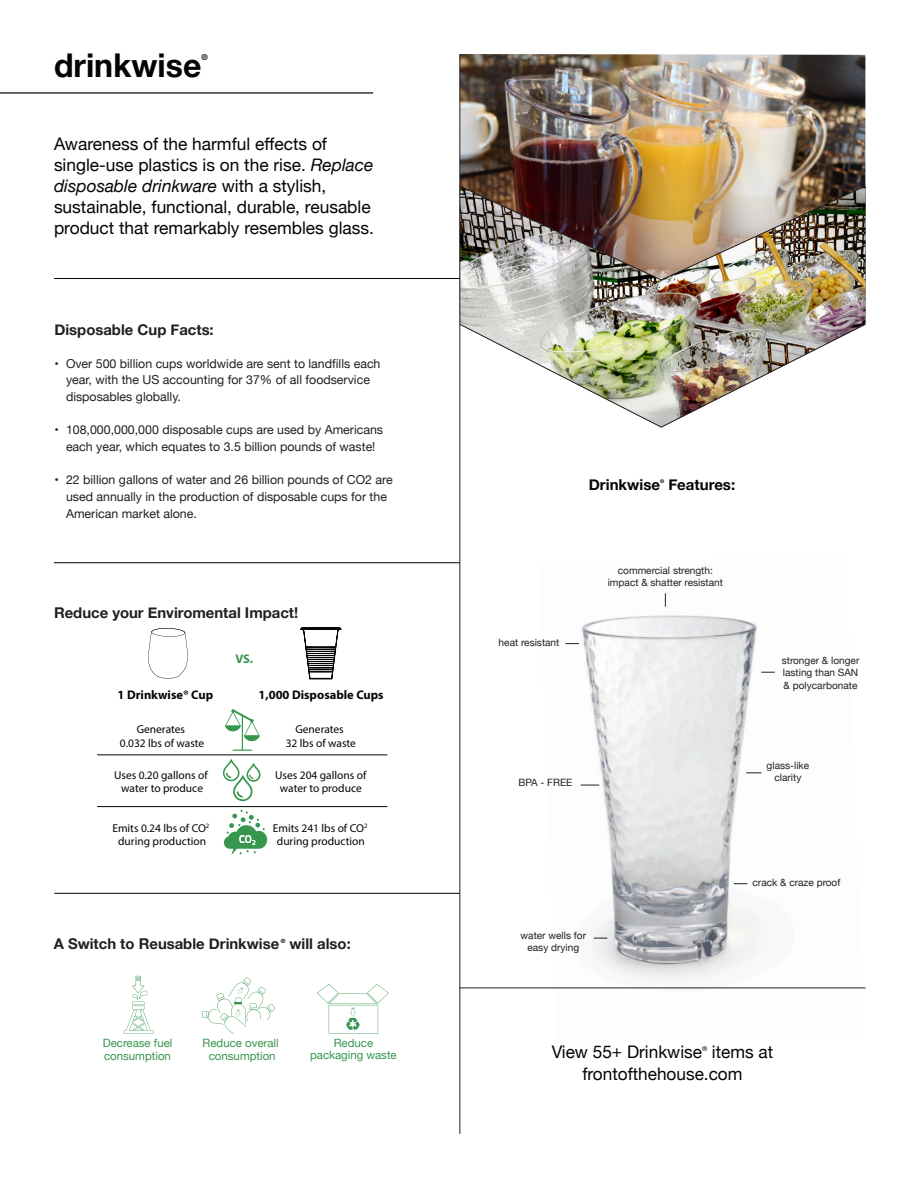
<style>
.page{position:relative;width:918px;height:1188px;background:#fff}
.page>*{position:absolute;margin:0;border:0;box-sizing:border-box;transform-origin:0 0}
.t1{font:700 32.7px "Helvetica Neue";color:#040503}
.Intro_Circle{font:17.4px/20.9px "Helvetica Neue";color:#040503}
.Intro_Circle-2{font:700 15px "Helvetica Neue";color:#040503}
.Intro_Circle-3{font:700 14.85px "Helvetica Neue";color:#231f20}
.t2{font:700 14.55px "Helvetica Neue";color:#040503}
.t3{font:12.45px/16.6px "Helvetica Neue";color:#231f20}
.t4{font:700 12.45px "Myriad Pro";color:#050504}
.t5{font:700 12.45px "Myriad Pro";color:#36964d}
.t6{font:11.4px/13.8px "Myriad Pro";color:#050504;text-align:center}
.t7{font:11.4px/13.8px "Helvetica Neue";color:#36964d;text-align:center}
.t8{font:10.05px/12.1px "Helvetica Neue";color:#231f20;text-align:center}
.t9{font:700 8.1px "Helvetica Neue";color:#040503}
.Intro_Circle-4{font:6.45px "Helvetica Neue";color:#040503}
.t10{font:700 6px "Helvetica Neue";color:#040503}
.Intro_Circle-5{font:700 5.7px "Helvetica Neue";color:#040503}
.Intro_Circle-6{font:700 5.1px "Helvetica Neue";color:#040503}
.s1{font-style:italic}
</style>
<div class="page">
<img style="left:461px;top:54px;width:404px;height:132px">
<img style="left:461px;top:280px;width:404px;height:44px">
<img style="left:539px;top:593px;width:325px;height:395px">
<svg style="left:565px;top:643px;width:14px;height:1px"></svg>
<svg style="left:761px;top:672px;width:14px;height:1px"></svg>
<svg style="left:746px;top:773px;width:15px;height:1px"></svg>
<svg style="left:581px;top:785px;width:18px;height:1px"></svg>
<svg style="left:734px;top:883px;width:13px;height:1px"></svg>
<svg style="left:665px;top:593px;width:1px;height:14px"></svg>
<svg style="left:594px;top:938px;width:13px;height:1px"></svg>
<hr style="left:460px;top:54px;width:1px;height:1080px;background:#231f20">
<img style="left:459px;top:324px;width:407px;height:104px">
<img style="left:459px;top:186px;width:407px;height:94px">
<hr style="left:54px;top:278px;width:406px;height:1px;background:#040503">
<svg style="left:148px;top:628px;width:40px;height:50px"></svg>
<svg style="left:301px;top:628px;width:40px;height:51px"></svg>
<svg style="left:225px;top:709px;width:35px;height:42px"></svg>
<svg style="left:223px;top:810px;width:45px;height:45px"></svg>
<hr style="left:97px;top:755px;width:290px;height:1px;background:#050504">
<hr style="left:97px;top:806px;width:290px;height:1px;background:#050504">
<svg style="left:223px;top:759px;width:38px;height:42px"></svg>
<hr style="left:54px;top:562px;width:406px;height:1px;background:#040503">
<svg style="left:123px;top:976px;width:31px;height:58px"></svg>
<svg style="left:202px;top:977px;width:73px;height:57px"></svg>
<svg style="left:317px;top:984px;width:72px;height:50px"></svg>
<hr style="left:54px;top:893px;width:406px;height:1px;background:#040503">
<hr style="left:0;top:92px;width:373px;height:2px;background:#040503">
<hr style="left:459px;top:988px;width:407px;height:1px;background:#231f20">
<p class="t1" style="left:54px;top:40px;width:149px">drinkwise</p>
<p class="t9" style="left:201px;top:51px;width:8px">®</p>
<p class="Intro_Circle" style="left:54px;top:135px;width:321px">Awareness of the harmful effects of single-use plastics is on the rise. <span class="s1">Replace disposable drinkware</span> with a stylish, sustainable, functional, durable, reusable product that remarkably resembles glass.</p>
<p class="Intro_Circle-3" style="left:54px;top:318px;width:161px">Disposable Cup Facts:</p>
<p class="t3" style="left:66px;top:356px;width:316px;text-indent:-12px">• Over 500 billion cups worldwide are sent to landfills each year, with the US accounting for 37% of all foodservice disposables globally.</p>
<p class="t3" style="left:54px;top:422px;width:330px;text-align:center">• 108,000,000,000 disposable cups are used by Americans each year, which equates to 3.5 billion pounds of waste!</p>
<p class="t3" style="left:66px;top:472px;width:328px;text-indent:-12px">• 22 billion gallons of water and 26 billion pounds of CO2 are used annually in the production of disposable cups for the<br>American market alone.</p>
<p class="Intro_Circle-3" style="left:54px;top:601px;width:246px">Reduce your Enviromental Impact!</p>
<p class="t5" style="left:235px;top:650px;width:19px">VS.</p>
<p class="t4" style="left:118px;top:687px;width:97px">1 Drinkwise® Cup</p>
<p class="t4" style="left:259px;top:687px;width:127px">1,000 Disposable Cups</p>
<p class="t6" style="left:120px;top:722px;width:86px">Generates<br>0.032 lbs of waste</p>
<p class="t6" style="left:286px;top:722px;width:72px">Generates<br>32 lbs of waste</p>
<p class="t6" style="left:114px;top:768px;width:95px">Uses 0.20 gallons of water to produce</p>
<p class="t6" style="left:275px;top:768px;width:93px">Uses 204 gallons of water to produce</p>
<p class="t6" style="left:112px;top:821px;width:98px">Emits 0.24 lbs of CO<sup>2 </sup>during production</p>
<p class="t6" style="left:273px;top:821px;width:96px">Emits 241 lbs of CO<sup>2 </sup>during production</p>
<p class="t4" style="left:117px;top:760px;width:97px">1 Drinkwise® Cup</p>
<p class="Intro_Circle-3" style="left:54px;top:932px;width:227px">A Switch to Reusable Drinkwise</p>
<p class="Intro_Circle-5" style="left:281px;top:937px;width:6px">®</p>
<p class="Intro_Circle-3" style="left:290px;top:932px;width:63px">will also:</p>
<p class="t2" style="left:97px;top:940px;width:216px">A switch to reusable Drinkwise</p>
<p class="t10" style="left:311px;top:943px;width:6px">®</p>
<p class="t2" style="left:320px;top:940px;width:58px">will also</p>
<p class="t7" style="left:103px;top:1036px;width:71px;text-align:left">Decrease fuel consumption</p>
<p class="t7" style="left:203px;top:1036px;width:78px">Reduce overall consumption</p>
<p class="t7" style="left:310px;top:1037px;width:88px;line-height:12.9px">Reduce packaging waste</p>
<p class="Intro_Circle-2" style="left:589px;top:472px;width:73px">Drinkwise</p>
<p class="Intro_Circle-6" style="left:660px;top:477px;width:6px">®</p>
<p class="Intro_Circle-2" style="left:668px;top:472px;width:68px">Features:</p>
<p class="t8" style="left:499px;top:637px;width:62px">heat resistant</p>
<p class="t8" style="left:608px;top:565px;width:117px">commercial strength: impact &amp; shatter resistant</p>
<p class="t8" style="left:519px;top:777px;width:55px">BPA - FREE</p>
<p class="t8" style="left:782px;top:655px;width:79px;text-align:justify">stronger &amp; longer lasting than SAN &amp; polycarbonate</p>
<p class="t8" style="left:767px;top:760px;width:44px">glass-like clarity</p>
<p class="t8" style="left:521px;top:930px;width:67px">water wells for</p>
<p class="t8" style="left:527px;top:942px;width:53px">easy drying</p>
<p class="t8" style="left:753px;top:877px;width:89px">crack &amp; craze proof</p>
<p class="Intro_Circle" style="left:552px;top:1043px;width:152px">View 55+ Drinkwise</p>
<p class="Intro_Circle-4" style="left:702px;top:1044px;width:7px">®</p>
<p class="Intro_Circle" style="left:712px;top:1043px;width:63px">items at</p>
<p class="Intro_Circle" style="left:582px;top:1064px;width:162px">frontofthehouse.com</p>
</div>
